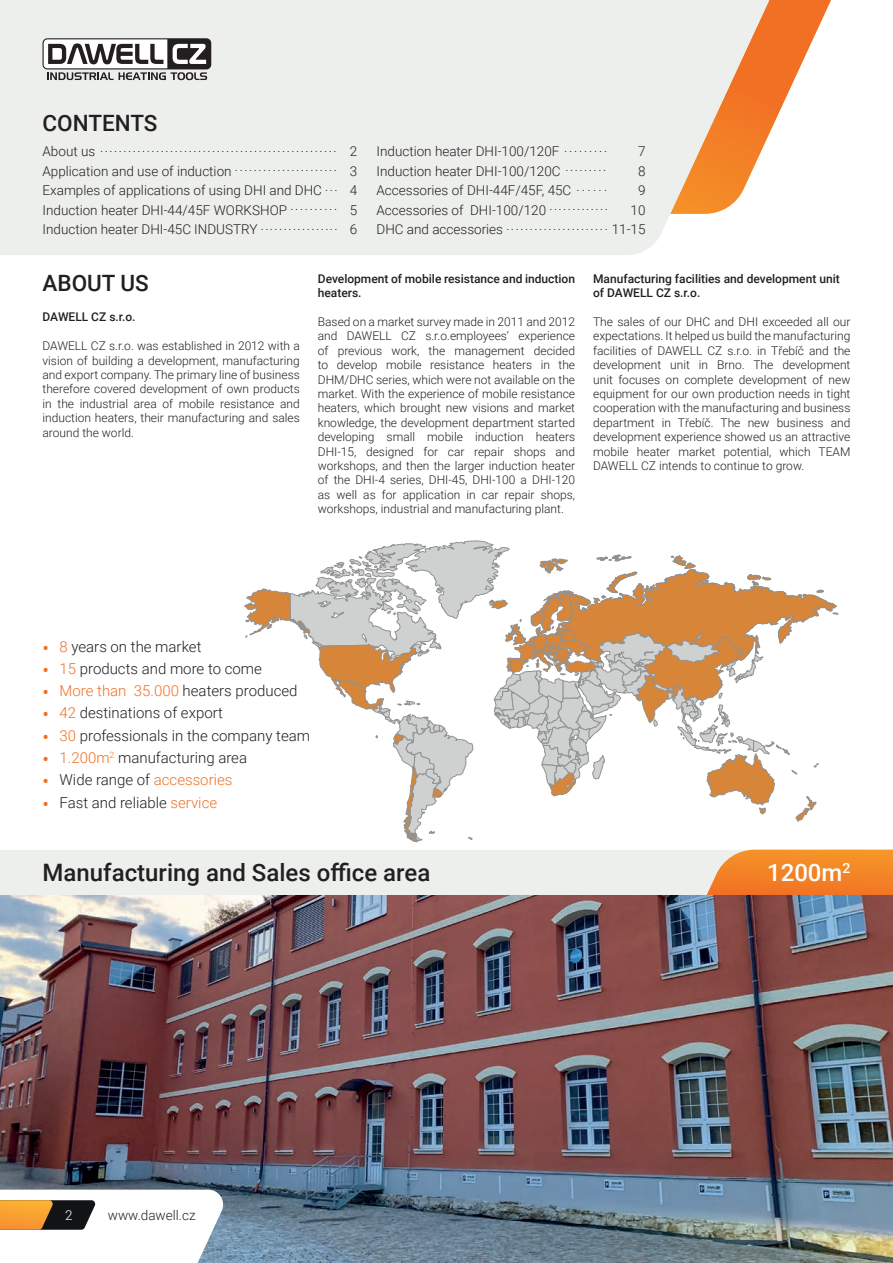
<style>
.page{position:relative;width:893px;height:1263px;background:#fff}
.page>*{position:absolute;margin:0;border:0;box-sizing:border-box;transform-origin:0 0}
.t1{font:500 24px "Roboto";color:#231f20}
.t2{font:500 24px "Roboto";color:#fff}
.t3{font:500 22.5px "Roboto";color:#231f20}
.t4{font:300 15px "Roboto";color:#231f20}
.t5{font:300 13.5px/19.5px "Roboto";color:#231f20}
.t6{font:300 13.5px "Roboto";color:#fff}
.t7{font:300 12px/14.4px "Roboto";color:#231f20;text-align:justify}
.t8{font:500 12px/14.4px "Roboto";color:#231f20}
.s1{font-weight:400;font-size:19.5px;color:#f17023}
.s2{color:#f17023}
</style>
<div class="page">
<svg style="left:244px;top:541px;width:594px;height:301px"></svg>
<div style="left:236px;top:679px;width:64px;height:40px;background:#fff"></div>
<div style="left:0;top:850px;width:893px;height:187px;background:#edefed"></div>
<svg style="left:537px;top:850px;width:356px;height:46px"></svg>
<svg style="left:0;top:0;width:831px;height:255px"></svg>
<svg style="left:0;top:0;width:769px;height:254px;fill:#edefed"></svg>
<img style="left:0;top:896px;width:893px;height:367px">
<svg style="left:0;top:1189px;width:226px;height:74px"></svg>
<svg style="left:43px;top:38px;width:168px;height:42px"></svg>
<h2 class="t3" style="left:43px;top:107px;width:116px">CONTENTS</h2>
<p class="t5" style="left:43px;top:135px;width:296px;line-height:24px">About us ...................................................<br>Application and use of induction ......................</p>
<p class="t5" style="left:43px;top:180px;width:297px;text-align:justify">Examples of applications of using DHI and DHC ...<br>Induction heater DHI-44/45F WORKSHOP ..........<br>Induction heater DHI-45C INDUSTRY .................</p>
<p class="t5" style="left:376px;top:141px;width:233px">Induction heater DHI-100/120F .........<br>Induction heater DHI-100/120C .........<br>Accessories of DHI-44F/45F, 45C . . . . . .<br>Accessories of DHI-100/120 .............</p>
<p class="t5" style="left:376px;top:215px;width:233px">DHC and accessories ......................</p>
<p class="t5" style="left:350px;top:141px;width:9px;text-align:justify">2<br>3<br>4<br>5<br>6</p>
<p class="t5" style="left:612px;top:141px;width:35px;text-align:right">7<br>8<br>9<br>10<br>11-15</p>
<h2 class="t3" style="left:43px;top:267px;width:108px">ABOUT US</h2>
<p class="t8" style="left:43px;top:309px;width:95px">DAWELL CZ s.r.o.</p>
<p class="t7" style="left:43px;top:338px;width:259px">DAWELL CZ s.r.o. was established in 2012 with a vision of building a development, manufacturing and export company. The primary line of business therefore covered development of own products in the industrial area of mobile resistance and induction heaters, their manufacturing and sales around the world.</p>
<p class="t8" style="left:318px;top:271px;width:259px">Development of mobile resistance and induction heaters.</p>
<p class="t7" style="left:318px;top:314px;width:259px">Based on a market survey made in 2011 and 2012 and DAWELL CZ s.r.o.employees’ experience of previous work, the management decided to develop mobile resistance heaters in the DHM/DHC series, which were not available on the market. With the experience of mobile resistance heaters, which brought new visions and market knowledge, the development department started developing small mobile induction heaters DHI-15, designed for car repair shops and workshops, and then the larger induction heater of the DHI-4 series, DHI-45, DHI-100 a DHI-120 as well as for application in car repair shops, workshops, industrial and manufacturing plant.</p>
<p class="t8" style="left:593px;top:271px;width:248px">Manufacturing facilities and development unit of DAWELL CZ s.r.o.</p>
<p class="t7" style="left:593px;top:314px;width:259px">The sales of our DHC and DHI exceeded all our expectations. It helped us build the manufacturing facilities of DAWELL CZ s.r.o. in Třebíč and the development unit in Brno. The development unit focuses on complete development of new equipment for our own production needs in tight cooperation with the manufacturing and business department in Třebíč. The new business and development experience showed us an attractive mobile heater market potential, which TEAM DAWELL CZ intends to continue to grow.</p>
<p class="t4" style="left:43px;top:636px;width:160px"><span class="s1">•</span> <span class="s2">8</span> years on the market</p>
<p class="t4" style="left:43px;top:658px;width:221px"><span class="s1">•</span> <span class="s2">15</span> products and more to come</p>
<p class="t4" style="left:43px;top:680px;width:256px"><span class="s1">•</span> <span class="s2">More than 35.000</span> heaters produced</p>
<p class="t4" style="left:43px;top:703px;width:182px"><span class="s1">•</span> <span class="s2">42</span> destinations of export</p>
<p class="t4" style="left:43px;top:725px;width:269px"><span class="s1">•</span> <span class="s2">30</span> professionals in the company team</p>
<p class="t4" style="left:43px;top:747px;width:206px"><span class="s1">•</span> <span class="s2">1.200m</span><sup>2</sup> manufacturing area</p>
<p class="t4" style="left:43px;top:769px;width:191px"><span class="s1">•</span> Wide range of <span class="s2">accessories</span></p>
<p class="t4" style="left:43px;top:792px;width:176px"><span class="s1">•</span> Fast and reliable <span class="s2">service</span></p>
<h1 class="t1" style="left:43px;top:856px;width:389px">Manufacturing and Sales office area</h1>
<h1 class="t2" style="left:767px;top:856px;width:85px">1200m<sup>2</sup></h1>
<p class="t6" style="left:65px;top:1206px;width:9px">2</p>
<p class="t5" style="left:108px;top:1205px;width:89px">www.dawell.cz</p>
</div>
